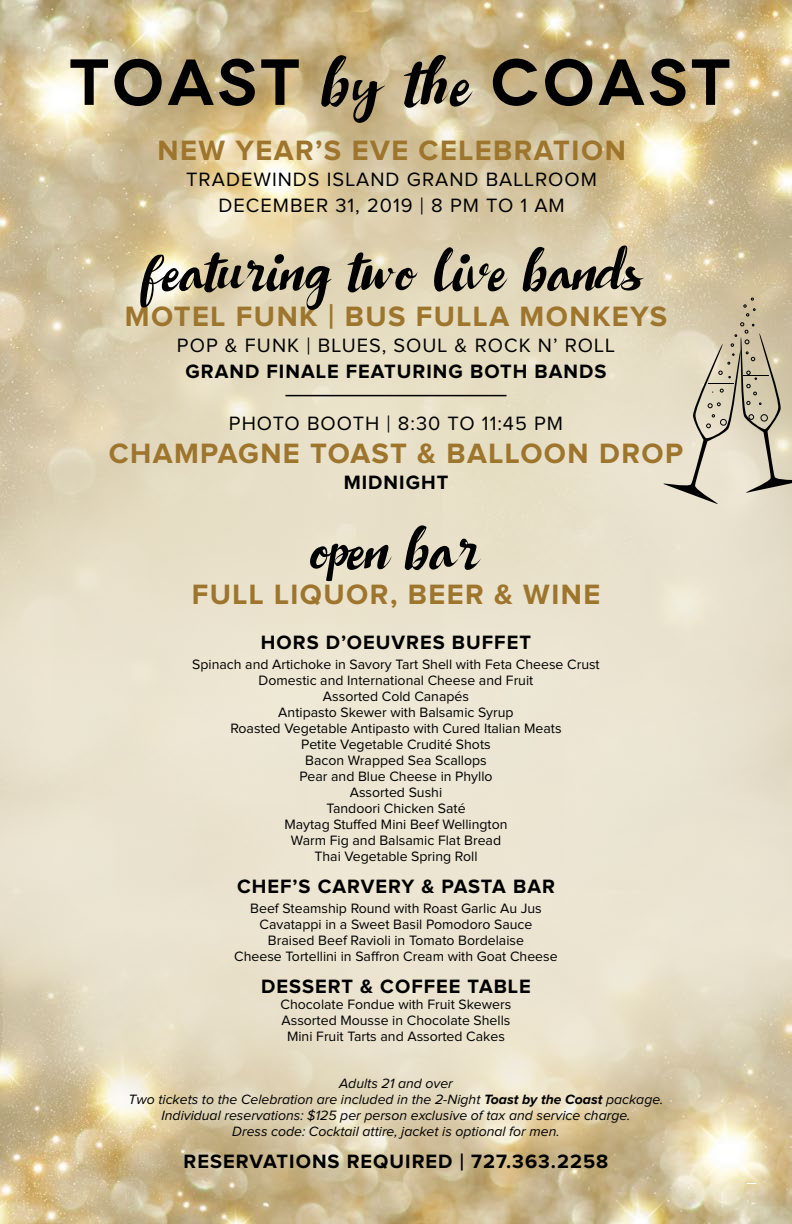
<style>
.page{position:relative;width:792px;height:1224px;background:#fff}
.page>*{position:absolute;margin:0;border:0;box-sizing:border-box;transform-origin:0 0}
.t1{font:65px "Rabusto";color:#000}
.t2{font:600 expanded 65px "Novecento";letter-spacing:.05em;color:#000}
.t3{font:700 29px "Proxima Nova";letter-spacing:.05em;color:#9e752d}
.t4{font:20px/26px "Proxima Nova";letter-spacing:.05em;color:#000;text-align:center}
.t5{font:700 20px "Proxima Nova";letter-spacing:.05em;color:#000}
.t6{font:14.1px/16px "Proxima Nova";color:#000;text-align:center}
.t7{font:italic 14px/16px "Proxima Nova";color:#000;text-align:center}
.s1{font-family:"Rabusto";font-weight:400;font-stretch:normal;font-size:75px}
.s2{font-size:24px}
.s3{font-size:34.8px}
.s4{font-weight:700}
</style>
<div class="page">
<img style="left:0;top:0;width:792px;height:1224px">
<hr style="left:285px;top:395px;width:222px;height:1px;background:#000">
<svg style="left:744px;top:298px;width:11px;height:18px"></svg>
<svg style="left:660px;top:323px;width:132px;height:184px;background:#d0c8b2"></svg>
<h1 class="t2" style="left:70px;top:42px;width:662px">TOAST <span class="s1">by the</span> COAST</h1>
<h2 class="t3" style="left:158px;top:137px;width:470px">NEW YEAR’S EVE CELEBRATION</h2>
<h3 class="t4" style="left:186px;top:167px;width:412px">TRADEWINDS ISLAND GRAND BALLROOM<br>DECEMBER 31, 2019 <span class="s2">|</span> 8 PM TO 1 AM</h3>
<h1 class="t1" style="left:146px;top:241px;width:501px">featuring two live bands</h1>
<h2 class="t3" style="left:125px;top:304px;width:544px">MOTEL FUNK <span class="s3">|</span> BUS FULLA MONKEYS</h2>
<h3 class="t4" style="left:177px;top:334px;width:440px">POP &amp; FUNK <span class="s2">|</span> BLUES, SOUL &amp; ROCK N’ ROLL<br><span class="s4">GRAND FINALE FEATURING BOTH BANDS</span></h3>
<h3 class="t4" style="left:229px;top:411px;width:336px">PHOTO BOOTH <span class="s2">|</span> 8:30 TO 11:45 PM</h3>
<h2 class="t3" style="left:109px;top:440px;width:576px">CHAMPAGNE TOAST &amp; BALLOON DROP</h2>
<h3 class="t5" style="left:344px;top:473px;width:106px">MIDNIGHT</h3>
<h1 class="t1" style="left:311px;top:519px;width:172px">open bar</h1>
<h2 class="t3" style="left:192px;top:581px;width:410px">FULL LIQUOR, BEER &amp; WINE</h2>
<h3 class="t5" style="left:261px;top:633px;width:272px">HORS D’OEUVRES BUFFET</h3>
<p class="t6" style="left:192px;top:657px;width:409px">Spinach and Artichoke in Savory Tart Shell with Feta Cheese Crust Domestic and International Cheese and Fruit<br>Assorted Cold Canapés<br>Antipasto Skewer with Balsamic Syrup<br>Roasted Vegetable Antipasto with Cured Italian Meats<br>Petite Vegetable Crudité Shots<br>Bacon Wrapped Sea Scallops<br>Pear and Blue Cheese in Phyllo<br>Assorted Sushi<br>Tandoori Chicken Saté<br>Maytag Stuffed Mini Beef Wellington<br>Warm Fig and Balsamic Flat Bread<br>Thai Vegetable Spring Roll</p>
<h3 class="t5" style="left:237px;top:877px;width:319px">CHEF’S CARVERY &amp; PASTA BAR</h3>
<p class="t6" style="left:234px;top:901px;width:325px">Beef Steamship Round with Roast Garlic Au Jus Cavatappi in a Sweet Basil Pomodoro Sauce<br>Braised Beef Ravioli in Tomato Bordelaise<br>Cheese Tortellini in Saffron Cream with Goat Cheese</p>
<h3 class="t5" style="left:261px;top:977px;width:271px">DESSERT &amp; COFFEE TABLE</h3>
<p class="t6" style="left:281px;top:997px;width:232px">Chocolate Fondue with Fruit Skewers<br>Assorted Mousse in Chocolate Shells<br>Mini Fruit Tarts and Assorted Cakes</p>
<p class="t7" style="left:129px;top:1076px;width:536px">Adults 21 and over<br>Two tickets to the Celebration are included in the 2-Night <span class="s4">Toast by the Coast</span> package.<br>Individual reservations: $125 per person exclusive of tax and service charge.<br>Dress code: Cocktail attire, jacket is optional for men.</p>
<h3 class="t5" style="left:184px;top:1152px;width:426px">RESERVATIONS REQUIRED <span class="s2">|</span> 727.363.2258</h3>
</div>
